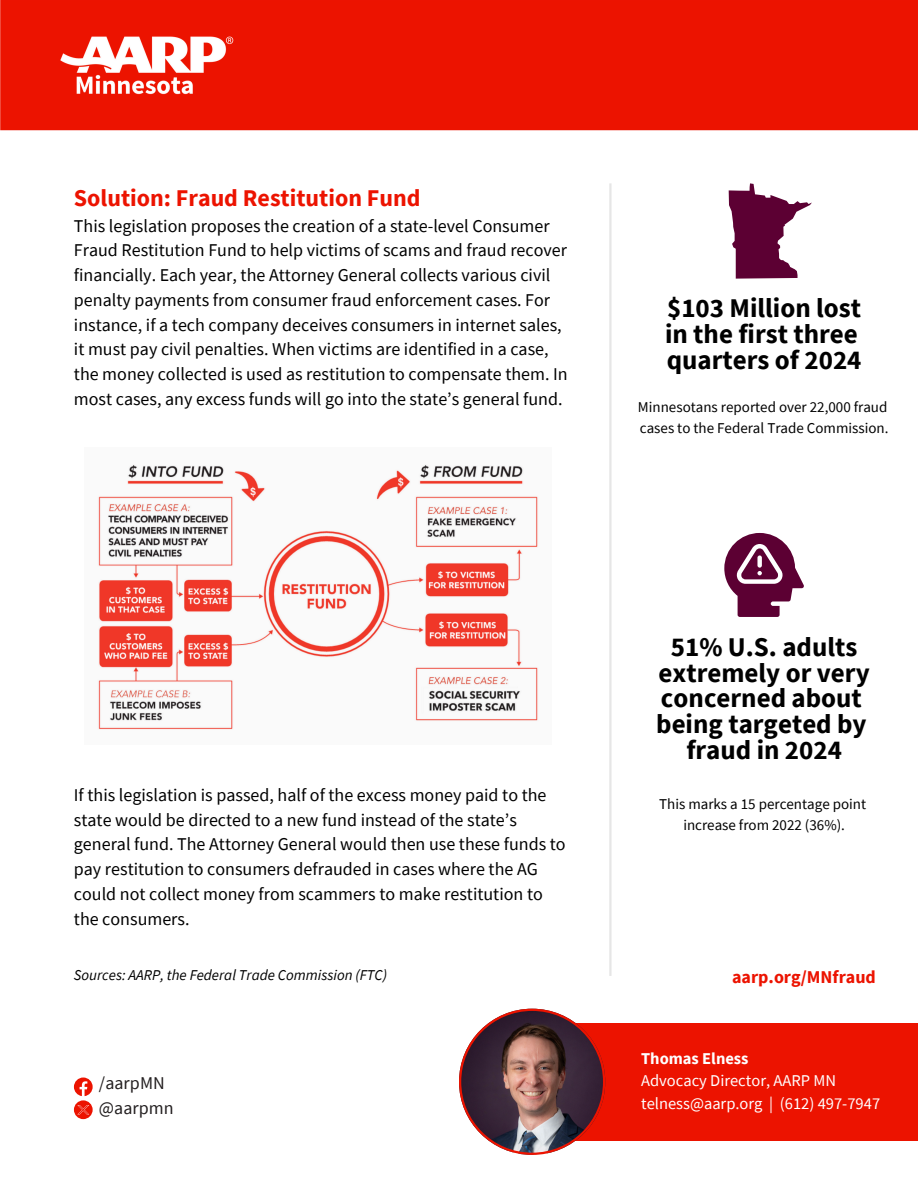
<style>
.page{position:relative;width:918px;height:1188px;background:#fff}
.page>*{position:absolute;margin:0;border:0;box-sizing:border-box;transform-origin:0 0}
.t1{font:700 27px/25.8px "Source Sans Pro";color:#000}
.t2{font:700 24px "Source Sans Pro";color:#ec1300}
.t3{font:18px/24.8px "Source Sans Pro";color:#000}
.t4{font:700 18px "Source Sans Pro";color:#ec1300}
.t5{font:18px/24.8px "Source Sans Pro";letter-spacing:.005em;color:#231f20}
.t6{font:16.5px/22.5px "Source Sans Pro";color:#fff}
.t7{font:15px "Source Sans Pro";color:#000}
.t8{font:italic 15px "Source Sans Pro";color:#000}
.s1{font-weight:700}
</style>
<div class="page">
<img style="left:98px;top:464px;width:440px;height:266px">
<hr style="left:609px;top:183px;width:3px;height:793px;background:#e6e6e6">
<div style="left:532px;top:1023px;width:386px;height:118px;background:#ec1300"></div>
<svg style="left:459px;top:1009px;width:146px;height:146px"></svg>
<svg style="left:729px;top:183px;width:83px;height:96px"></svg>
<svg style="left:74px;top:1078px;width:19px;height:41px"></svg>
<svg style="left:724px;top:533px;width:80px;height:84px"></svg>
<div style="left:0;top:0;width:918px;height:130px;background:#ec1300"></div>
<img style="left:60px;top:36px;width:174px;height:59px">
<p class="t2" style="left:74px;top:182px;width:348px">Solution: Fraud Restitution Fund</p>
<p class="t3" style="left:74px;top:213px;width:495px">This legislation proposes the creation of a state-level Consumer Fraud Restitution Fund to help victims of scams and fraud recover financially. Each year, the Attorney General collects various civil penalty payments from consumer fraud enforcement cases. For instance, if a tech company deceives consumers in internet sales, it must pay civil penalties. When victims are identified in a case, the money collected is used as restitution to compensate them. In most cases, any excess funds will go into the state’s general fund.</p>
<h1 class="t1" style="left:665px;top:295px;width:198px">$103 Million lost in the first three quarters of 2024</h1>
<p class="t7" style="left:638px;top:398px;width:251px">Minnesotans reported over 22,000 fraud</p>
<p class="t7" style="left:640px;top:418px;width:250px">cases to the Federal Trade Commission.</p>
<h3 class="t3" style="left:74px;top:782px;width:493px">If this legislation is passed, half of the excess money paid to the state would be directed to a new fund instead of the state’s general fund. The Attorney General would then use these funds to pay restitution to consumers defrauded in cases where the AG could not collect money from scammers to make restitution to the consumers.</h3>
<p class="t1" style="left:656px;top:633px;width:215px;text-align:center">51% U.S. adults extremely or very concerned about being targeted by fraud in 2024</p>
<h1 class="t7" style="left:659px;top:795px;width:208px">This marks a 15 percentage point</h1>
<p class="t7" style="left:683px;top:815px;width:163px">increase from 2022 (36%).</p>
<p class="t8" style="left:74px;top:966px;width:315px">Sources: AARP, the Federal Trade Commission (FTC)</p>
<p class="t4" style="left:732px;top:966px;width:145px">aarp.org/MNfraud</p>
<p class="t5" style="left:99px;top:1071px;width:76px">/aarpMN @aarpmn</p>
<p class="t6" style="left:641px;top:1047px;width:241px"><span class="s1">Thomas Elness<br></span>Advocacy Director, AARP MN telness@aarp.org | (612) 497-7947</p>
</div>
